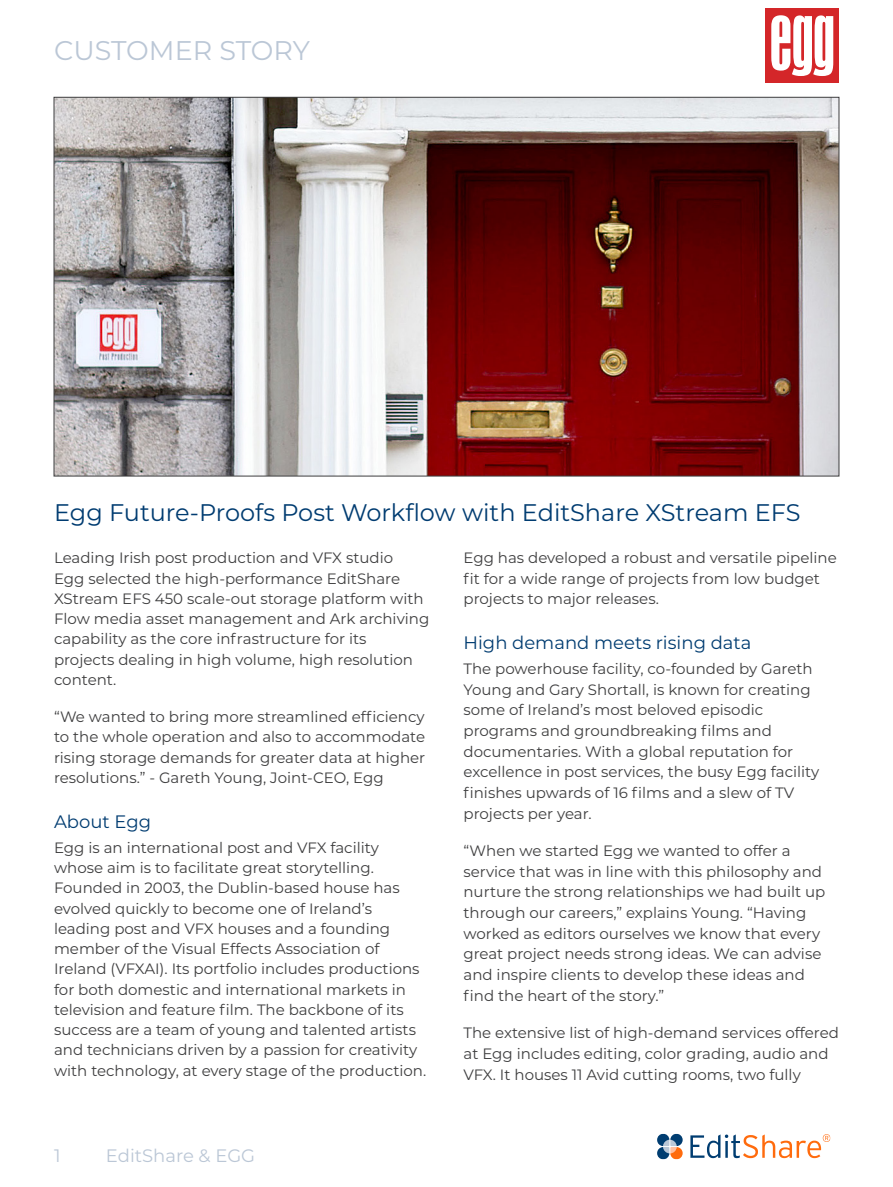
<style>
.page{position:relative;width:893px;height:1187px;background:#fff}
.page>*{position:absolute;margin:0;border:0;box-sizing:border-box;transform-origin:0 0}
.t1{font:27px "Montserrat";color:#bbc7d6}
.Main_Title{font:24px "Montserrat";color:#003c71}
.Sub_Title{font:18px "Montserrat";color:#003c71}
.t2{font:18px "Montserrat";color:#bbc7d6}
.Body_Text{font:15px/20.2px "Montserrat";color:#3e3e3f}
</style>
<div class="page">
<svg style="left:663px;top:1139px;width:14px;height:14px"></svg>
<svg style="left:670px;top:1133px;width:13px;height:12px"></svg>
<svg style="left:657px;top:1133px;width:12px;height:12px"></svg>
<svg style="left:657px;top:1146px;width:12px;height:13px"></svg>
<svg style="left:690px;top:1134px;width:140px;height:23px"></svg>
<svg style="left:670px;top:1146px;width:13px;height:13px"></svg>
<img style="left:56px;top:99px;width:781px;height:375px">
<div style="left:765px;top:9px;width:74px;height:74px;background:#d42629"></div>
<svg style="left:771px;top:15px;width:62px;height:61px"></svg>
<h1 class="t1" style="left:54px;top:32px;width:258px">CUSTOMER STORY</h1>
<p class="Main_Title" style="left:54px;top:495px;width:748px">Egg Future-Proofs Post Workflow with EditShare XStream EFS</p>
<p class="Body_Text" style="left:54px;top:547px;width:377px">Leading Irish post production and VFX studio<br>Egg selected the high-performance EditShare XStream EFS 450 scale-out storage platform with Flow media asset management and Ark archiving capability as the core infrastructure for its projects dealing in high volume, high resolution content.</p>
<p class="Body_Text" style="left:54px;top:706px;width:373px;text-align:justify">“We wanted to bring more streamlined efficiency to the whole operation and also to accommodate rising storage demands for greater data at higher resolutions.” - Gareth Young, Joint-CEO, Egg</p>
<p class="Sub_Title" style="left:54px;top:809px;width:99px">About Egg</p>
<p class="Body_Text" style="left:54px;top:836px;width:374px">Egg is an international post and VFX facility whose aim is to facilitate great storytelling.<br>Founded in 2003, the Dublin-based house has evolved quickly to become one of Ireland’s leading post and VFX houses and a founding member of the Visual Effects Association of Ireland (VFXAI). Its portfolio includes productions for both domestic and international markets in television and feature film. The backbone of its success are a team of young and talented artists and technicians driven by a passion for creativity with technology, at every stage of the production.</p>
<p class="t2" style="left:54px;top:1142px;width:8px">1</p>
<p class="t2" style="left:106px;top:1142px;width:151px">EditShare &amp; EGG</p>
<p class="Body_Text" style="left:463px;top:547px;width:375px">Egg has developed a robust and versatile pipeline fit for a wide range of projects from low budget projects to major releases.</p>
<p class="Sub_Title" style="left:463px;top:630px;width:289px">High demand meets rising data</p>
<p class="Body_Text" style="left:463px;top:657px;width:357px;line-height:20.7px">The powerhouse facility, co-founded by Gareth Young and Gary Shortall, is known for creating some of Ireland’s most beloved episodic programs and groundbreaking films and documentaries. With a global reputation for excellence in post services, the busy Egg facility finishes upwards of 16 films and a slew of TV projects per year.</p>
<p class="Body_Text" style="left:463px;top:839px;width:363px;line-height:20.7px">“When we started Egg we wanted to offer a service that was in line with this philosophy and nurture the strong relationships we had built up through our careers,” explains Young. “Having worked as editors ourselves we know that every great project needs strong ideas. We can advise and inspire clients to develop these ideas and find the heart of the story.”</p>
<p class="Body_Text" style="left:463px;top:1021px;width:377px;line-height:20.7px">The extensive list of high-demand services offered at Egg includes editing, color grading, audio and<br>VFX. It houses 11 Avid cutting rooms, two fully</p>
</div>
